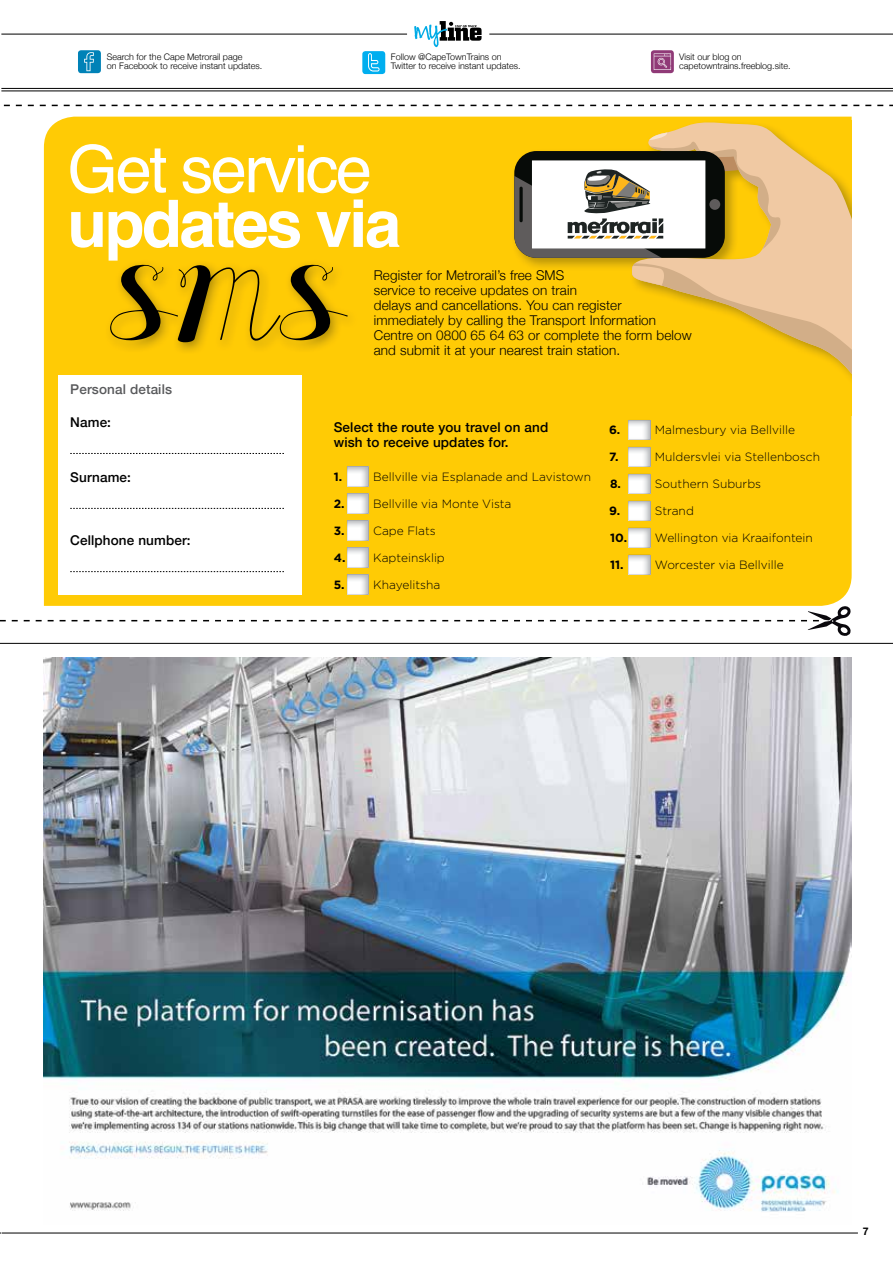
<style>
.page{position:relative;width:893px;height:1263px;background:#fff}
.page>*{position:absolute;margin:0;border:0;box-sizing:border-box;transform-origin:0 0}
.t1{font:85.65px "KG All Things New";color:#000;scale:.95 1}
.t2{font:65.4px "Helvetica";letter-spacing:-.04em;color:#fff}
.t3{font:700 65.4px "Helvetica";letter-spacing:-.04em;color:#fff}
.t4{font:300 13.5px/15px "Helvetica Neue";letter-spacing:.01em;color:#000}
.t5{font:500 13.5px/15px "Helvetica Neue";letter-spacing:.01em;color:#000}
.t6{font:500 13.5px "Helvetica Neue";letter-spacing:.01em;color:#58595b}
.t7{font:300 12px "Gotham";color:#000}
.t8{font:700 12px "Gotham";color:#000}
.t9{font:700 10.5px "Helvetica Neue";color:#000}
.t10{font:300 9px/9px "Helvetica Neue";color:#000}
.s1{font-weight:700}
</style>
<div class="page">
<hr style="left:1px;top:34px;width:406px;height:1px;background:#000">
<hr style="left:489px;top:34px;width:404px;height:1px;background:#000">
<hr style="left:1px;top:88px;width:892px;height:1px;background:#000">
<hr style="left:1px;top:91px;width:892px;height:1px;background:#000">
<div style="left:362px;top:51px;width:23px;height:23px;background:#00aeef;border-radius:3px"></div>
<svg style="left:368px;top:53px;width:12px;height:19px"></svg>
<div style="left:78px;top:50px;width:23px;height:23px;background:#0082b7;border-radius:3px"></div>
<svg style="left:84px;top:52px;width:10px;height:19px"></svg>
<svg style="left:651px;top:50px;width:23px;height:23px"></svg>
<svg style="left:654px;top:53px;width:17px;height:17px"></svg>
<hr style="left:2px;top:1233px;width:856px;height:1px;background:#000">
<svg style="left:414px;top:21px;width:68px;height:26px"></svg>
<img style="left:44px;top:657px;width:808px;height:555px">
<hr style="left:0;top:643px;width:893px;height:1px;background:#000">
<div style="left:44px;top:117px;width:808px;height:488px;background:#ffcb05"></div>
<div style="left:512px;top:120px;width:340px;height:295px;background:#ffcb05"></div>
<svg style="left:630px;top:120px;width:222px;height:12px;background:#fac92e"></svg>
<svg style="left:514px;top:132px;width:338px;height:272px;background:#e1be52"></svg>
<svg style="left:3px;top:105px;width:890px;height:1px"></svg>
<svg style="left:0;top:605px;width:851px;height:31px"></svg>
<img style="left:347px;top:467px;width:22px;height:19px">
<img style="left:629px;top:420px;width:21px;height:20px">
<img style="left:347px;top:494px;width:22px;height:19px">
<img style="left:629px;top:447px;width:21px;height:20px">
<img style="left:347px;top:521px;width:22px;height:19px">
<img style="left:629px;top:474px;width:21px;height:20px">
<img style="left:347px;top:548px;width:22px;height:19px">
<img style="left:629px;top:501px;width:21px;height:20px">
<img style="left:347px;top:574px;width:22px;height:20px">
<img style="left:629px;top:528px;width:21px;height:20px">
<img style="left:629px;top:555px;width:21px;height:19px">
<img style="left:105px;top:259px;width:253px;height:95px">
<div style="left:59px;top:375px;width:243px;height:219px;background:#fff"></div>
<svg style="left:70px;top:508px;width:214px;height:1px"></svg>
<svg style="left:70px;top:571px;width:214px;height:1px"></svg>
<svg style="left:70px;top:453px;width:214px;height:1px"></svg>
<p class="t10" style="left:107px;top:52px;width:157px">Search for the Cape Metrorail page<br>on Facebook to receive instant updates.</p>
<p class="t10" style="left:391px;top:52px;width:131px">Follow @CapeTownTrains on<br>Twitter to receive instant updates.</p>
<p class="t10" style="left:679px;top:52px;width:113px">Visit our blog on capetowntrains.freeblog.site.</p>
<h2 class="t2" style="left:67px;top:119px;width:306px">Get service</h2>
<h2 class="t3" style="left:67px;top:171px;width:335px">updates via</h2>
<p class="t4" style="left:374px;top:267px;width:320px">Register for Metrorail’s free SMS<br>service to receive updates on train<br>delays and cancellations. You can register immediately by calling the Transport Information Centre on 0800 65 64 63 or complete the form below and submit it at your nearest train station.</p>
<p class="t6" style="left:70px;top:378px;width:103px">Personal details</p>
<h1 class="t1" style="left:109px;top:242px;width:244px">SMS</h1>
<p class="t5" style="left:70px;top:413px;width:42px">Name:</p>
<p class="t5" style="left:70px;top:468px;width:62px">Surname:</p>
<p class="t5" style="left:70px;top:531px;width:122px">Cellphone number:</p>
<p class="t5" style="left:334px;top:418px;width:216px">Select the route you travel on and wish to receive updates for.</p>
<p class="t8" style="left:334px;top:469px;width:10px">1.</p>
<p class="t7" style="left:373px;top:469px;width:219px">Bellville via Esplanade and Lavistown</p>
<p class="t7" style="left:334px;top:496px;width:179px"><span class="s1">2.</span> Bellville via Monte Vista</p>
<p class="t7" style="left:334px;top:523px;width:104px"><span class="s1">3.</span> Cape Flats</p>
<p class="t7" style="left:334px;top:550px;width:113px"><span class="s1">4.</span> Kapteinsklip</p>
<p class="t7" style="left:334px;top:577px;width:108px"><span class="s1">5.</span> Khayelitsha</p>
<p class="t8" style="left:609px;top:422px;width:13px">6.</p>
<p class="t7" style="left:655px;top:422px;width:142px">Malmesbury via Bellville</p>
<p class="t8" style="left:609px;top:449px;width:11px">7.</p>
<p class="t7" style="left:655px;top:449px;width:167px">Muldersvlei via Stellenbosch</p>
<p class="t8" style="left:610px;top:476px;width:12px">8.</p>
<p class="t7" style="left:655px;top:476px;width:108px">Southern Suburbs</p>
<p class="t8" style="left:609px;top:503px;width:13px">9.</p>
<p class="t7" style="left:655px;top:503px;width:40px">Strand</p>
<p class="t7" style="left:610px;top:530px;width:204px"><span class="s1">10.</span> Wellington via Kraaifontein</p>
<p class="t8" style="left:610px;top:557px;width:15px">11.</p>
<p class="t7" style="left:655px;top:557px;width:130px">Worcester via Bellville</p>
<p class="t9" style="left:863px;top:1223px;width:7px">7</p>
</div>
